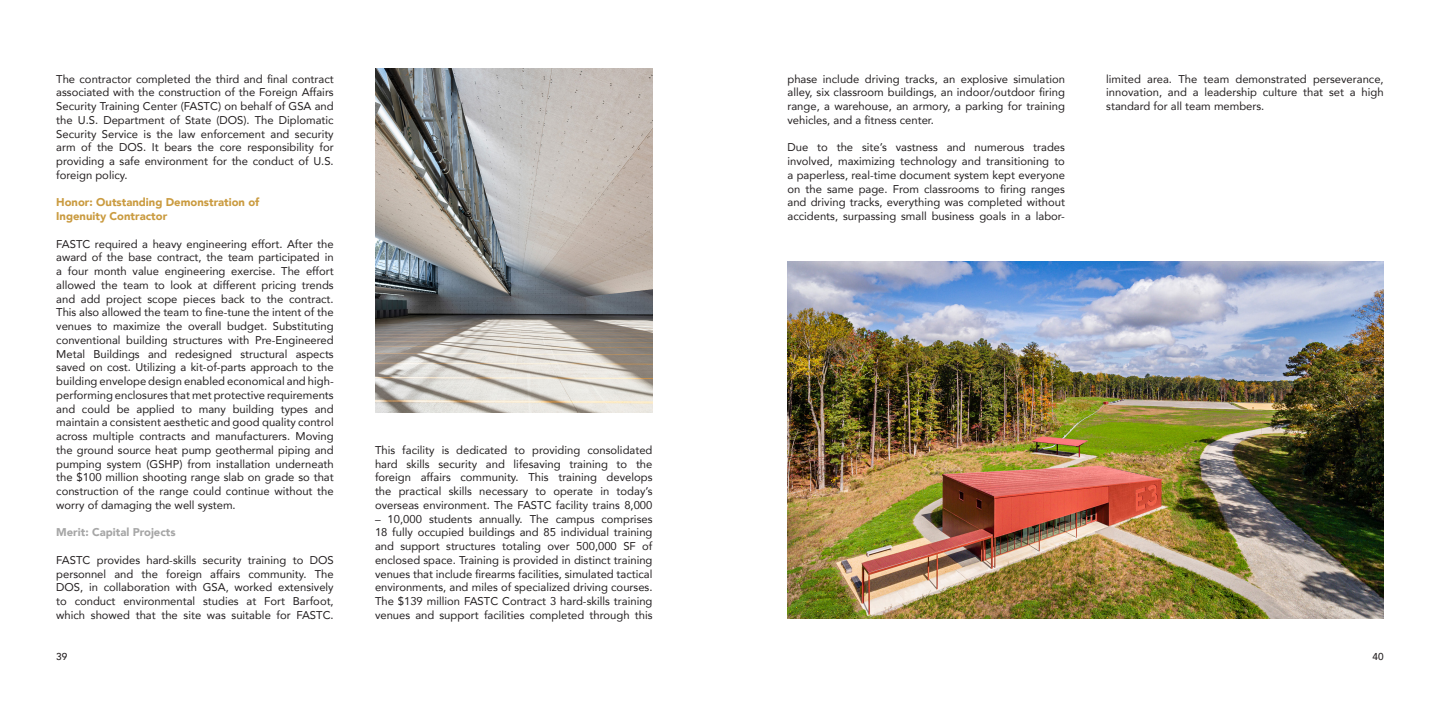
<style>
.page{position:relative;width:1440px;height:720px;background:#fff}
.page>*{position:absolute;margin:0;border:0;box-sizing:border-box;transform-origin:0 0}
.t1{font:11.25px/13.8px "Avenir";color:#231f20;text-align:justify}
.t2{font:900 11.25px "Avenir";color:#ca9b40}
.t3{font:900 11.25px "Avenir";color:#a6a6a6}
.t4{font:500 10px "Avenir";color:#231f20}
</style>
<div class="page">
<img style="left:375px;top:69px;width:277px;height:343px">
<img style="left:788px;top:261px;width:596px;height:358px">
<p class="t1" style="left:56px;top:71px;width:279px">The contractor completed the third and final contract associated with the construction of the Foreign Affairs Security Training Center (FASTC) on behalf of GSA and the U.S. Department of State (DOS). The Diplomatic Security Service is the law enforcement and security arm of the DOS. It bears the core responsibility for providing a safe environment for the conduct of U.S. foreign policy.</p>
<p class="t2" style="left:56px;top:193px;width:205px">Honor: Outstanding Demonstration of</p>
<p class="t2" style="left:56px;top:206px;width:113px">Ingenuity Contractor</p>
<p class="t1" style="left:56px;top:236px;width:279px">FASTC required a heavy engineering effort. After the award of the base contract, the team participated in a four month value engineering exercise. The effort allowed the team to look at different pricing trends and add project scope pieces back to the contract.<br>This also allowed the team to fine-tune the intent of the venues to maximize the overall budget. Substituting conventional building structures with Pre-Engineered Metal Buildings and redesigned structural aspects saved on cost. Utilizing a kit-of-parts approach to the building envelope design enabled economical and high&shy;performing enclosures that met protective requirements and could be applied to many building types and maintain a consistent aesthetic and good quality control across multiple contracts and manufacturers. Moving the ground source heat pump geothermal piping and pumping system (GSHP) from installation underneath the $100 million shooting range slab on grade so that construction of the range could continue without the worry of damaging the well system.</p>
<p class="t3" style="left:56px;top:523px;width:121px">Merit: Capital Projects</p>
<p class="t1" style="left:56px;top:553px;width:279px">FASTC provides hard-skills security training to DOS personnel and the foreign affairs community. The DOS, in collaboration with GSA, worked extensively to conduct environmental studies at Fort Barfoot, which showed that the site was suitable for FASTC.</p>
<p class="t4" style="left:56px;top:648px;width:13px">39</p>
<p class="t1" style="left:375px;top:443px;width:279px">This facility is dedicated to providing consolidated hard skills security and lifesaving training to the foreign affairs community. This training develops the practical skills necessary to operate in today’s overseas environment. The FASTC facility trains 8,000</p>
<p class="t1" style="left:375px;top:511px;width:279px">– 10,000 students annually. The campus comprises 18 fully occupied buildings and 85 individual training and support structures totaling over 500,000 SF of enclosed space. Training is provided in distinct training venues that include firearms facilities, simulated tactical environments, and miles of specialized driving courses.<br>The $139 million FASTC Contract 3 hard-skills training venues and support facilities completed through this</p>
<p class="t1" style="left:788px;top:71px;width:279px">phase include driving tracks, an explosive simulation alley, six classroom buildings, an indoor/outdoor firing range, a warehouse, an armory, a parking for training vehicles, and a fitness center.</p>
<p class="t1" style="left:788px;top:140px;width:279px">Due to the site’s vastness and numerous trades involved, maximizing technology and transitioning to a paperless, real-time document system kept everyone on the same page. From classrooms to firing ranges and driving tracks, everything was completed without accidents, surpassing small business goals in a labor-</p>
<p class="t1" style="left:1106px;top:71px;width:279px">limited area. The team demonstrated perseverance, innovation, and a leadership culture that set a high standard for all team members.</p>
<p class="t4" style="left:1373px;top:648px;width:13px">40</p>
</div>
